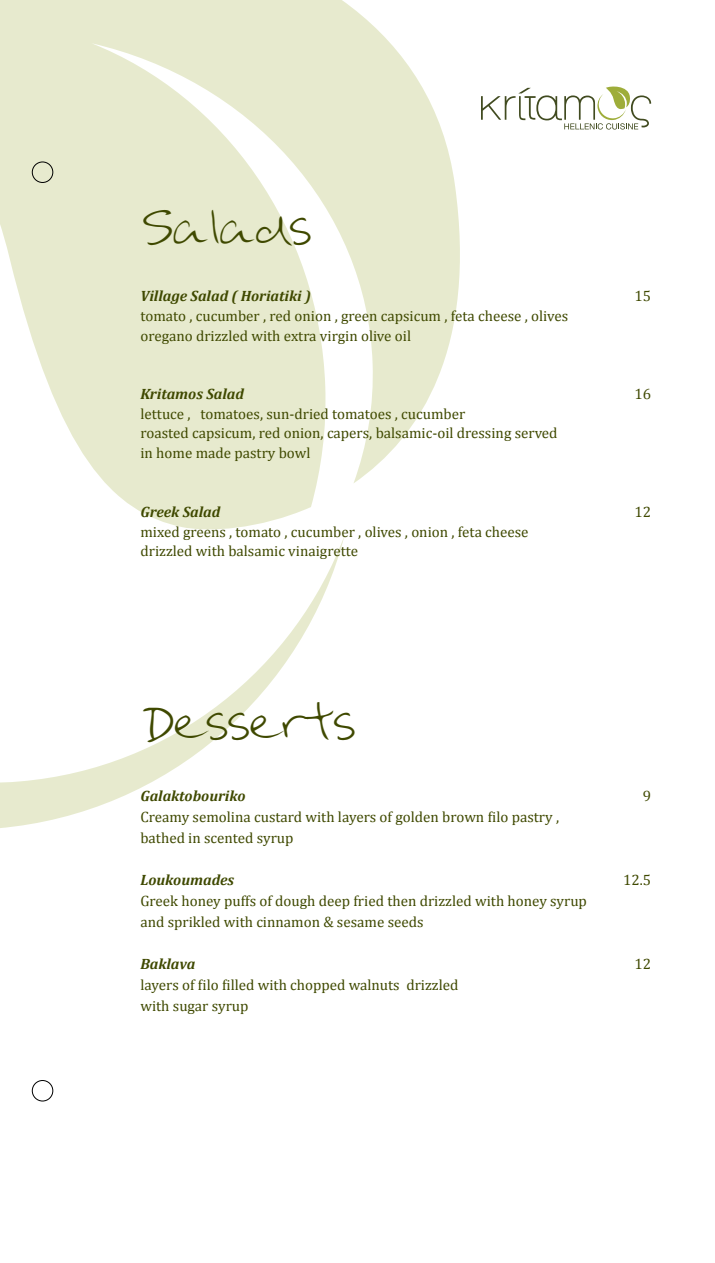
<style>
.page{position:relative;width:715px;height:1263px;background:#fff}
.page>*{position:absolute;margin:0;border:0;box-sizing:border-box;transform-origin:0 0}
.t1{font:45px "Urara";color:#3f4900}
.t2{font:15px/19.6px "Cambria";color:#3f4900}
.t3{font:italic 700 15px "Cambria";color:#3f4900}
</style>
<div class="page">
<svg style="left:0;top:537px;width:344px;height:291px"></svg>
<svg style="left:0;top:0;width:460px;height:530px;fill:#e7eace"></svg>
<div style="left:32px;top:162px;width:21px;height:21px;border:1px solid #000;border-radius:50%"></div>
<div style="left:32px;top:1080px;width:21px;height:21px;border:1px solid #000;border-radius:50%"></div>
<svg style="left:481px;top:86px;width:170px;height:44px"></svg>
<h1 class="t1" style="left:140px;top:201px;width:172px">Salads</h1>
<p class="t3" style="left:140px;top:285px;width:172px">Village Salad ( Horiatiki )</p>
<p class="t2" style="left:634px;top:286px;width:18px">15</p>
<p class="t2" style="left:140px;top:306px;width:429px">tomato , cucumber , red onion , green capsicum , feta cheese , olives oregano drizzled with extra virgin olive oil</p>
<p class="t3" style="left:140px;top:383px;width:105px">Kritamos Salad</p>
<p class="t2" style="left:634px;top:384px;width:18px">16</p>
<p class="t2" style="left:140px;top:404px;width:418px">lettuce , tomatoes, sun-dried tomatoes , cucumber<br>roasted capsicum, red onion, capers, balsamic-oil dressing served in home made pastry bowl</p>
<p class="t3" style="left:140px;top:501px;width:81px">Greek Salad</p>
<p class="t2" style="left:634px;top:502px;width:18px">12</p>
<p class="t2" style="left:140px;top:522px;width:389px">mixed greens , tomato , cucumber , olives , onion , feta cheese drizzled with balsamic vinaigrette</p>
<h1 class="t1" style="left:140px;top:696px;width:216px">Desserts</h1>
<p class="t3" style="left:140px;top:785px;width:107px">Galaktobouriko</p>
<p class="t2" style="left:642px;top:786px;width:10px">9</p>
<p class="t2" style="left:140px;top:806px;width:420px;line-height:21px">Creamy semolina custard with layers of golden brown filo pastry , bathed in scented syrup</p>
<p class="t3" style="left:140px;top:869px;width:95px">Loukoumades</p>
<p class="t2" style="left:623px;top:870px;width:30px">12.5</p>
<p class="t2" style="left:140px;top:890px;width:448px;line-height:21px">Greek honey puffs of dough deep fried then drizzled with honey syrup and sprikled with cinnamon &amp; sesame seeds</p>
<p class="t3" style="left:140px;top:953px;width:56px">Baklava</p>
<p class="t2" style="left:634px;top:954px;width:18px">12</p>
<p class="t2" style="left:140px;top:974px;width:319px;line-height:21px">layers of filo filled with chopped walnuts drizzled with sugar syrup</p>
</div>
